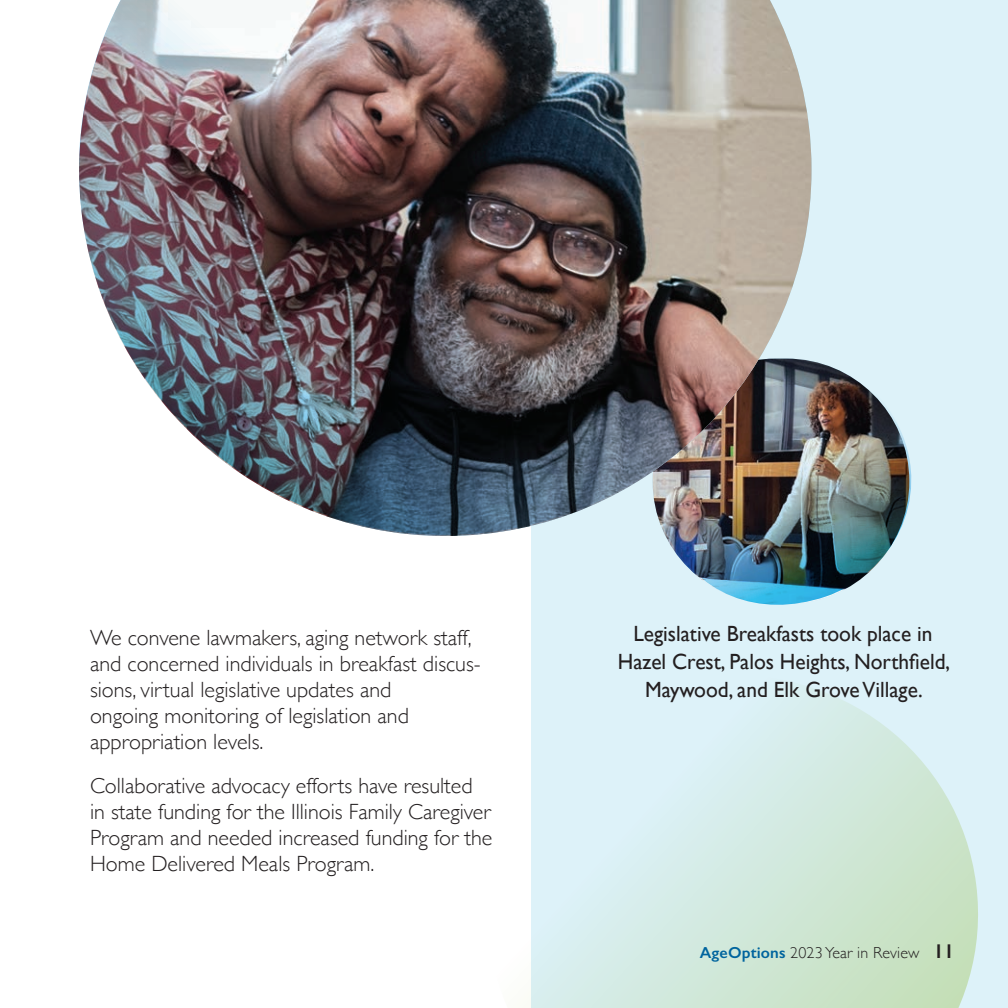
<style>
.page{position:relative;width:1008px;height:1008px;background:#fff}
.page>*{position:absolute;margin:0;border:0;box-sizing:border-box;transform-origin:0 0}
.text{font:300 22px/26px "Gill Sans";color:#231f20}
.Number_Stat{font:22px/28px "Gill Sans";color:#231f20;text-align:center}
.t1{font:600 20px "Gill Sans";color:#231f20}
.t2{font:300 16px "Gill Sans";letter-spacing:.01em;color:#231f20}
.s1{font-weight:600;color:#00649e}
</style>
<div class="page">
<div style="left:531px;top:0;width:477px;height:1008px;background:#ddf2f9"></div>
<svg style="left:529px;top:690px;width:449px;height:318px"></svg>
<img style="left:79px;top:0;width:733px;height:536px">
<img style="left:638px;top:341px;width:274px;height:264px">
<p class="text" style="left:90px;top:624px;width:392px">We convene lawmakers, aging network staff, and concerned individuals in breakfast discus&shy;sions, virtual legislative updates and<br>ongoing monitoring of legislation and appropriation levels.</p>
<p class="text" style="left:90px;top:772px;width:404px">Collaborative advocacy efforts have resulted in state funding for the Illinois Family Caregiver Program and needed increased funding for the Home Delivered Meals Program.</p>
<p class="Number_Stat" style="left:618px;top:619px;width:334px">Legislative Breakfasts took place in<br>Hazel Crest, Palos Heights, Northfield,<br>Maywood, and Elk Grove Village.</p>
<p class="t2" style="left:700px;top:940px;width:221px"><span class="s1">AgeOptions</span> 2023 Year in Review</p>
<p class="t1" style="left:933px;top:939px;width:23px">11</p>
</div>
